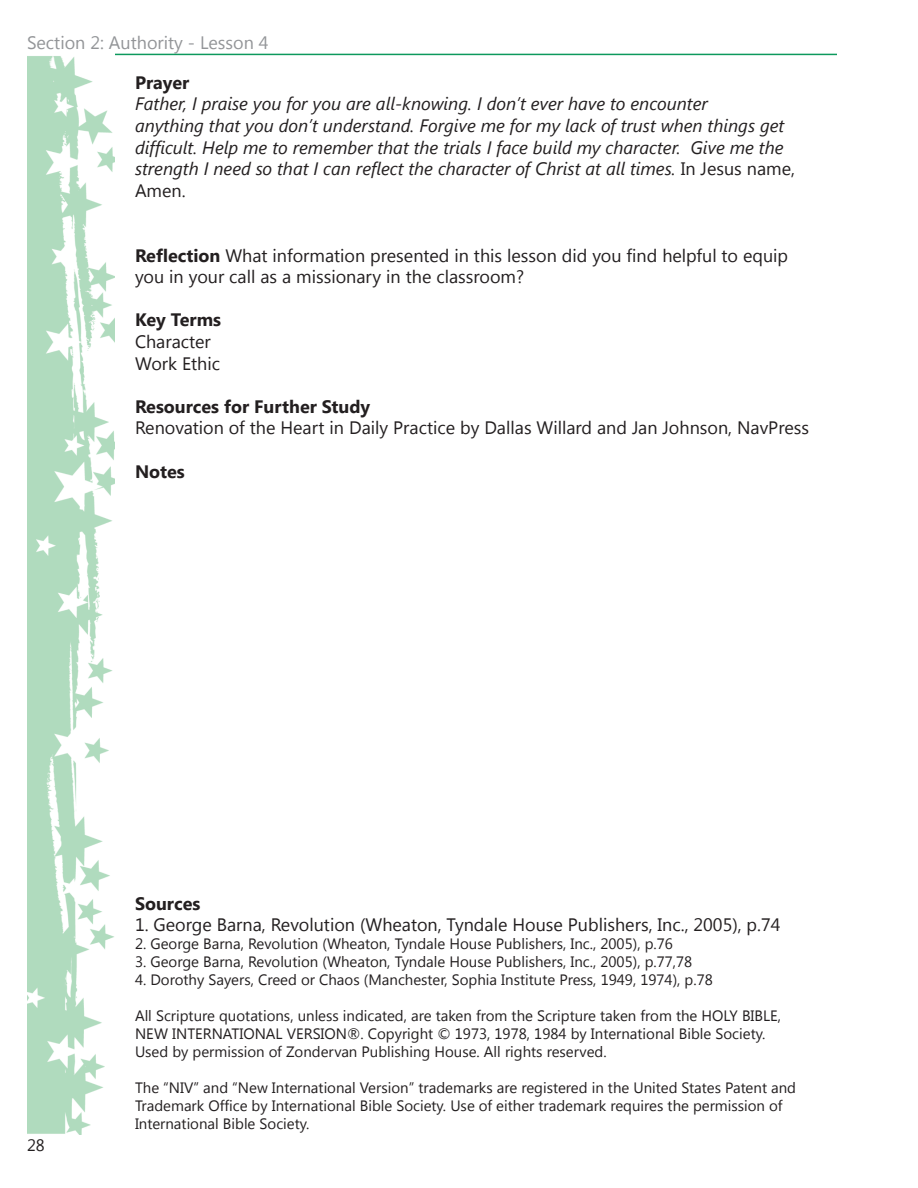
<style>
.page{position:relative;width:918px;height:1188px;background:#fff}
.page>*{position:absolute;margin:0;border:0;box-sizing:border-box;transform-origin:0 0}
.t1{font:italic 18px/21.6px "Segoe UI";color:#231f20}
.t2{font:18px/21.6px "Segoe UI";color:#231f20}
.t3{font:700 18px "Segoe UI";color:#231f20}
.t4{font:18px "Segoe UI";color:#939598}
.t5{font:16.5px "Segoe UI";color:#231f20}
.t6{font:15px/18px "Segoe UI";color:#231f20}
.s1{font-style:normal}
.s2{font-weight:700}
</style>
<div class="page">
<hr style="left:27px;top:54px;width:810px;height:1px;background:#0d995d">
<img style="left:28px;top:54px;width:86px;height:1081px">
<p class="t4" style="left:27px;top:30px;width:243px">Section 2: Authority - Lesson 4</p>
<p class="t3" style="left:135px;top:69px;width:56px">Prayer</p>
<p class="t1" style="left:135px;top:92px;width:662px">Father, I praise you for you are all-knowing. I don’t ever have to encounter<br>anything that you don’t understand. Forgive me for my lack of trust when things get difficult. Help me to remember that the trials I face build my character. Give me the strength I need so that I can reflect the character of Christ at all times. <span class="s1">In Jesus name, Amen.</span></p>
<p class="t2" style="left:135px;top:244px;width:655px"><span class="s2">Reflection</span> What information presented in this lesson did you find helpful to equip you in your call as a missionary in the classroom?</p>
<p class="t3" style="left:135px;top:307px;width:88px">Key Terms</p>
<p class="t2" style="left:135px;top:330px;width:87px">Character<br>Work Ethic</p>
<p class="t3" style="left:135px;top:393px;width:237px">Resources for Further Study</p>
<p class="t2" style="left:135px;top:416px;width:676px">Renovation of the Heart in Daily Practice by Dallas Willard and Jan Johnson, NavPress</p>
<p class="t3" style="left:135px;top:458px;width:51px">Notes</p>
<p class="t5" style="left:27px;top:1133px;width:19px">28</p>
<p class="t3" style="left:135px;top:890px;width:67px">Sources</p>
<p class="t2" style="left:135px;top:913px;width:647px">1. George Barna, Revolution (Wheaton, Tyndale House Publishers, Inc., 2005), p.74</p>
<p class="t6" style="left:135px;top:934px;width:539px">2. George Barna, Revolution (Wheaton, Tyndale House Publishers, Inc., 2005), p.76</p>
<p class="t6" style="left:135px;top:952px;width:559px">3. George Barna, Revolution (Wheaton, Tyndale House Publishers, Inc., 2005), p.77,78</p>
<p class="t6" style="left:135px;top:970px;width:579px">4. Dorothy Sayers, Creed or Chaos (Manchester, Sophia Institute Press, 1949, 1974), p.78</p>
<p class="t6" style="left:135px;top:1006px;width:648px">All Scripture quotations, unless indicated, are taken from the Scripture taken from the HOLY BIBLE,<br>NEW INTERNATIONAL VERSION®. Copyright © 1973, 1978, 1984 by International Bible Society.<br>Used by permission of Zondervan Publishing House. All rights reserved.</p>
<p class="t6" style="left:135px;top:1078px;width:663px">The “NIV” and “New International Version” trademarks are registered in the United States Patent and<br>Trademark Office by International Bible Society. Use of either trademark requires the permission of<br>International Bible Society.</p>
</div>
